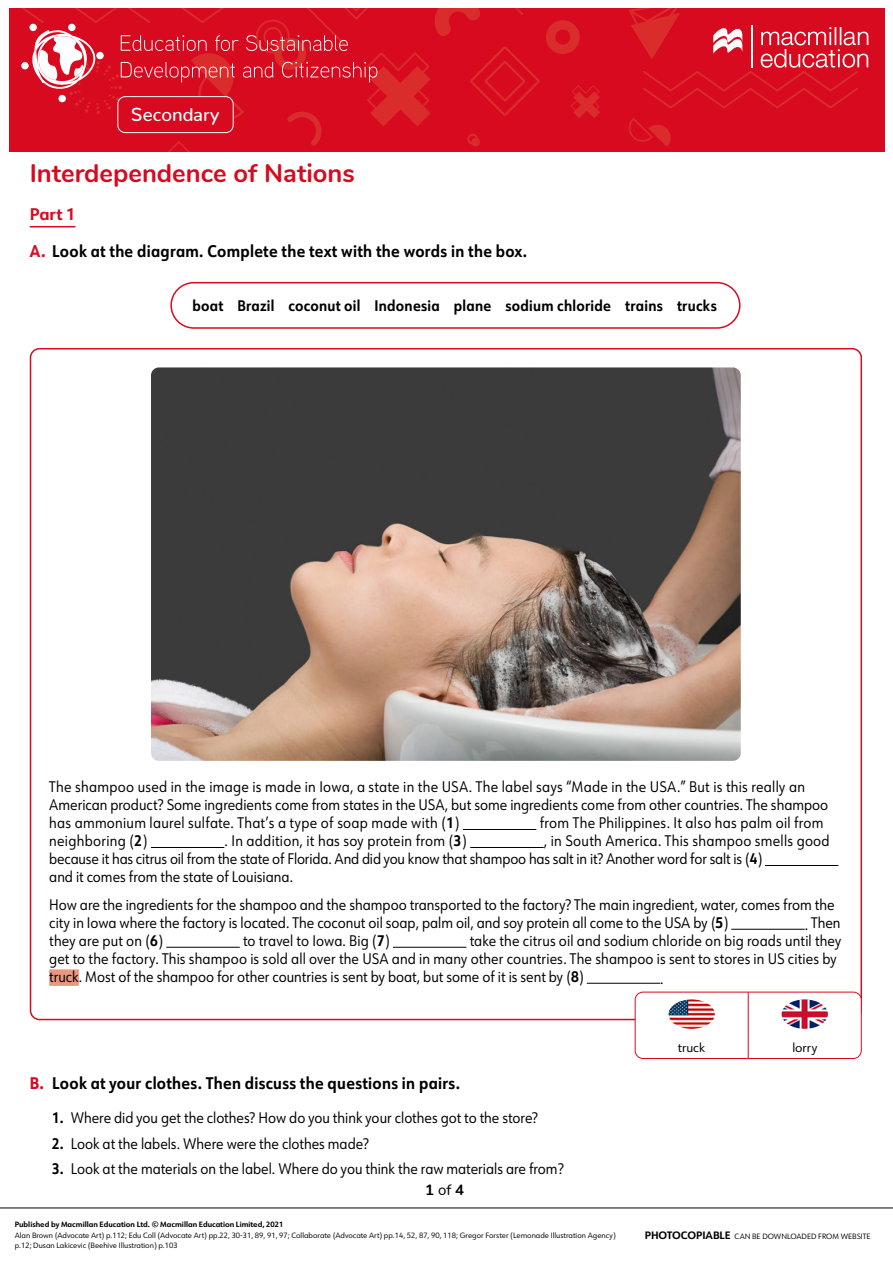
<style>
.page{position:relative;width:893px;height:1263px;background:#fff}
.page>*{position:absolute;margin:0;border:0;box-sizing:border-box;transform-origin:0 0}
.Ws__Title{font:700 25.5px "Nunito";color:#d70a20}
.t1{font:500 18.6px "Nunito";color:#fff}
.WS__Rubric{font:700 16.5px "URW Form";letter-spacing:.02em;color:#000;scale:.9 1}
.Ws__Subhead{font:700 16.5px "URW Form";color:#d70a20}
.WS__Box_Text{font:15px/18px "URW Form";color:#000;scale:.9 1}
.WS__Numbered_list{font:15px "URW Form";color:#000;scale:.9 1}
.WS__Box_Text-2{font:15px "URW Form";letter-spacing:.02em;color:#000;scale:.9 1}
.WS__Body_text_1_colu{font:700 15px "URW Form";letter-spacing:.02em;color:#000;scale:.9 1}
.t2{font:700 15px "Nunito";color:#000}
.t3{font:12.45px "URW Form";color:#000}
.t4{font:7.5px/10.5px "URW Form";color:#000}
.t5{font:700 7.5px "URW Form";color:#000}
.t6{font:7.5px "URW Form";color:#000}
.s1{font-weight:800;color:#d70a20}
.s2{font-weight:700}
.s3{font-weight:400}
.s4{font-weight:700;font-size:10.5px}
</style>
<div class="page">
<div style="left:9px;top:9px;width:876px;height:143px;background:#d70a20"></div>
<svg style="left:546px;top:9px;width:322px;height:138px"></svg>
<svg style="left:21px;top:9px;width:519px;height:143px"></svg>
<div style="left:118px;top:97px;width:115px;height:36px;background:#d70a20;border-radius:8px"></div>
<div style="left:117px;top:96px;width:117px;height:37px;border:1px solid #fff;border-radius:8px"></div>
<hr style="left:0;top:1208px;width:893px;height:1px;background:#000">
<hr style="left:30px;top:226px;width:46px;height:1px;background:#d70a20">
<div style="left:49px;top:969px;width:30px;height:17px;background:#ec9681"></div>
<img style="left:151px;top:367px;width:590px;height:394px">
<hr style="left:463px;top:829px;width:73px;height:1px;background:#000">
<hr style="left:151px;top:847px;width:73px;height:1px;background:#000">
<hr style="left:470px;top:847px;width:74px;height:1px;background:#000">
<hr style="left:765px;top:865px;width:73px;height:1px;background:#000">
<hr style="left:731px;top:929px;width:74px;height:1px;background:#000">
<hr style="left:166px;top:947px;width:74px;height:1px;background:#000">
<hr style="left:393px;top:947px;width:73px;height:1px;background:#000">
<hr style="left:587px;top:983px;width:73px;height:1px;background:#000">
<hr style="left:748px;top:992px;width:1px;height:44px;background:#d70a20">
<svg style="left:748px;top:1036px;width:1px;height:21px"></svg>
<img style="left:668px;top:999px;width:47px;height:30px">
<img style="left:782px;top:999px;width:46px;height:30px">
<div style="left:635px;top:992px;width:227px;height:67px;border:1px solid #d70a20;border-radius:8px"></div>
<div style="left:170px;top:282px;width:570px;height:47px;border:2px solid #d70a20;border-radius:23px"></div>
<p class="t1" style="left:131px;top:98px;width:90px">Secondary</p>
<p class="Ws__Title" style="left:30px;top:155px;width:327px">Interdependence of Nations</p>
<p class="Ws__Subhead" style="left:30px;top:203px;width:47px">Part 1</p>
<p class="WS__Rubric" style="left:30px;top:240px;width:554px"><span class="s1">A.</span> Look at the diagram. Complete the text with the words in the box.</p>
<p class="WS__Body_text_1_colu" style="left:192px;top:295px;width:584px">boat Brazil coconut oil Indonesia plane sodium chloride trains trucks</p>
<p class="WS__Box_Text" style="left:49px;top:777px;width:867px">The shampoo used in the image is made in Iowa, a state in the USA. The label says “Made in the USA.” But is this really an<br>American product? Some ingredients come from states in the USA, but some ingredients come from other countries. The shampoo has ammonium laurel sulfate. That’s a type of soap made with (<span class="s2">1</span>)</p>
<p class="WS__Box_Text-2" style="left:540px;top:813px;width:317px">from The Philippines. It also has palm oil from</p>
<p class="WS__Box_Text-2" style="left:49px;top:831px;width:111px">neighboring (<span class="s2">2</span>)</p>
<p class="WS__Box_Text-2" style="left:225px;top:831px;width:270px">. In addition, it has soy protein from (<span class="s2">3</span>)</p>
<p class="WS__Box_Text" style="left:49px;top:831px;width:869px;text-indent:495px">, in South America. This shampoo smells good because it has citrus oil from the state of Florida. And did you know that shampoo has salt in it? Another word for salt is (<span class="s2">4</span>)<br>and it comes from the state of Louisiana.</p>
<p class="WS__Box_Text" style="left:49px;top:895px;width:874px">How are the ingredients for the shampoo and the shampoo transported to the factory? The main ingredient, water, comes from the city in Iowa where the factory is located. The coconut oil soap, palm oil, and soy protein all come to the USA by (<span class="s2">5</span>)</p>
<p class="WS__Box_Text" style="left:805px;top:913px;width:41px">. Then</p>
<p class="WS__Box_Text" style="left:49px;top:931px;width:128px">they are put on (<span class="s2">6</span>)</p>
<p class="WS__Box_Text" style="left:243px;top:931px;width:165px">to travel to Iowa. Big (<span class="s2">7</span>)</p>
<p class="WS__Box_Text" style="left:49px;top:931px;width:882px;text-indent:420px">take the citrus oil and sodium chloride on big roads until they get to the factory. This shampoo is sold all over the USA and in many other countries. The shampoo is sent to stores in US cities by truck. Most of the shampoo for other countries is sent by boat, but some of it is sent by (<span class="s2">8</span>)</p>
<p class="WS__Box_Text" style="left:660px;top:969px;width:5px">.</p>
<p class="WS__Rubric" style="left:30px;top:1071px;width:480px"><span class="s1">B.</span> Look at your clothes. Then discuss the questions in pairs.</p>
<p class="WS__Numbered_list" style="left:52px;top:1108px;width:541px"><span class="s2">1.</span> Where did you get the clothes? How do you think your clothes got to the store?</p>
<p class="WS__Numbered_list" style="left:52px;top:1133px;width:353px"><span class="s2">2.</span> Look at the labels. Where were the clothes made?</p>
<p class="WS__Numbered_list" style="left:52px;top:1159px;width:570px"><span class="s2">3.</span> Look at the materials on the label. Where do you think the raw materials are from?</p>
<p class="t2" style="left:425px;top:1179px;width:41px">1 <span class="s3">of</span> 4</p>
<p class="t3" style="left:678px;top:1039px;width:29px">truck</p>
<p class="t3" style="left:792px;top:1039px;width:27px">lorry</p>
<p class="t5" style="left:15px;top:1219px;width:270px">Published by Macmillan Education Ltd. © Macmillan Education Limited, 2021</p>
<p class="t4" style="left:15px;top:1230px;width:602px">Alan Brown (Advocate Art) p.112; Edu Coll (Advocate Art) pp.22, 30-31, 89, 91, 97; Collaborate (Advocate Art) pp.14, 52, 87, 90, 118; Gregor Forster (Lemonade Illustration Agency) p.12; Dusan Lakicevic (Beehive Illustration) p.103</p>
<p class="t6" style="left:645px;top:1231px;width:227px"><span class="s4">PHOTOCOPIABLE</span> CAN BE DOWNLOADED FROM WEBSITE</p>
</div>
